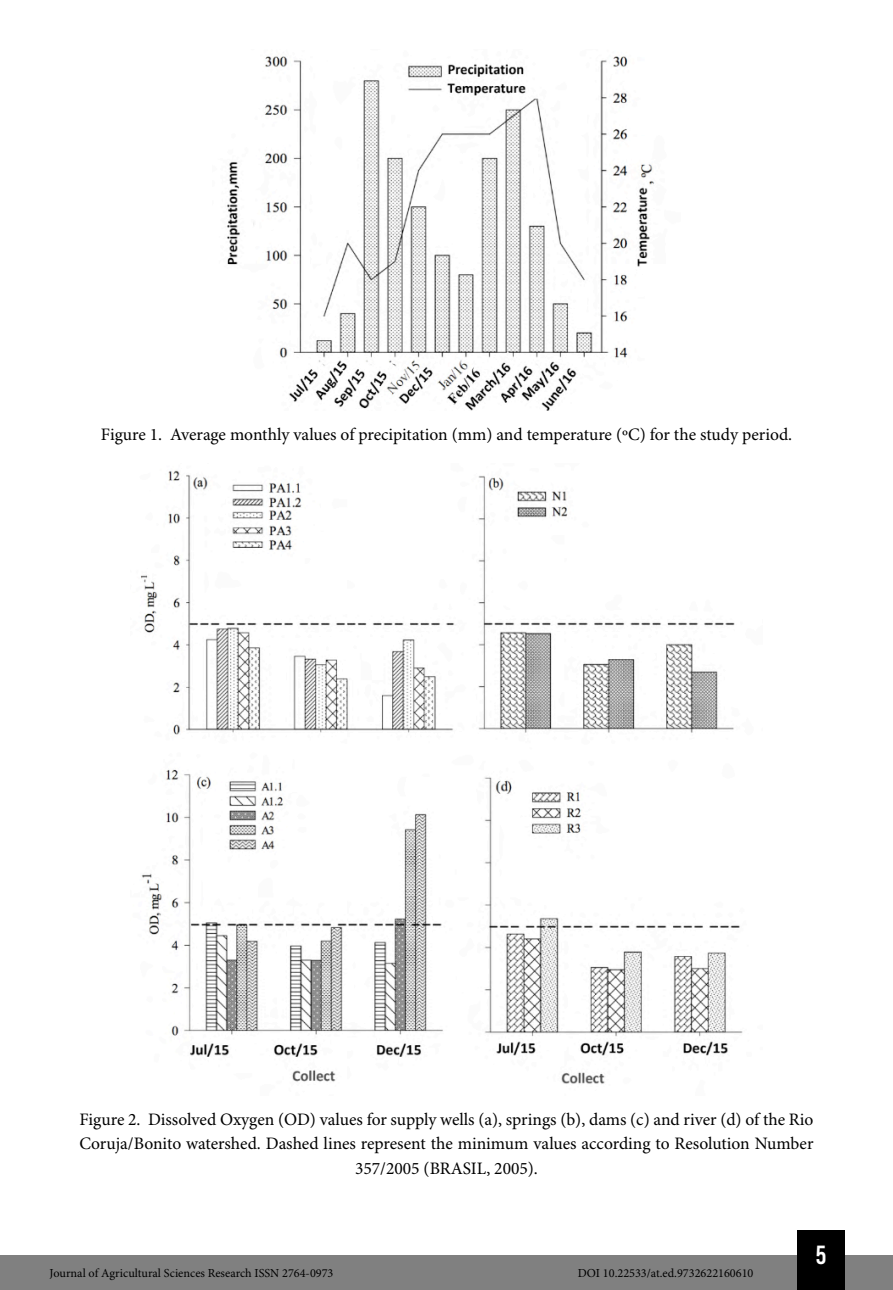
<style>
.page{position:relative;width:893px;height:1290px;background:#fff}
.page>*{position:absolute;margin:0;border:0;box-sizing:border-box;transform-origin:0 0}
.t1{font:26.25px "Bebas Kai";color:#fff}
.t2{font:17.5px/24.5px "Minion Pro";color:#000;text-align:center}
.t3{font:12.25px "Minion Pro";color:#000}
</style>
<div class="page">
<div style="left:0;top:1255px;width:893px;height:35px;background:#808080"></div>
<div style="left:797px;top:1230px;width:48px;height:60px;background:#000"></div>
<img style="left:227px;top:56px;width:427px;height:355px">
<img style="left:141px;top:470px;width:602px;height:614px">
<p class="t2" style="left:101px;top:423px;width:693px">Figure 1. Average monthly values of precipitation (mm) and temperature (ºC) for the study period.</p>
<p class="t2" style="left:79px;top:1107px;width:736px">Figure 2. Dissolved Oxygen (OD) values for supply wells (a), springs (b), dams (c) and river (d) of the Rio<br>Coruja/Bonito watershed. Dashed lines represent the minimum values according to Resolution Number<br>357/2005 (BRASIL, 2005).</p>
<p class="t3" style="left:50px;top:1266px;width:285px">Journal of Agricultural Sciences Research ISSN 2764-0973</p>
<p class="t3" style="left:578px;top:1266px;width:177px">DOI 10.22533/at.ed.9732622160610</p>
<h1 class="t1" style="left:816px;top:1241px;width:12px">5</h1>
</div>
